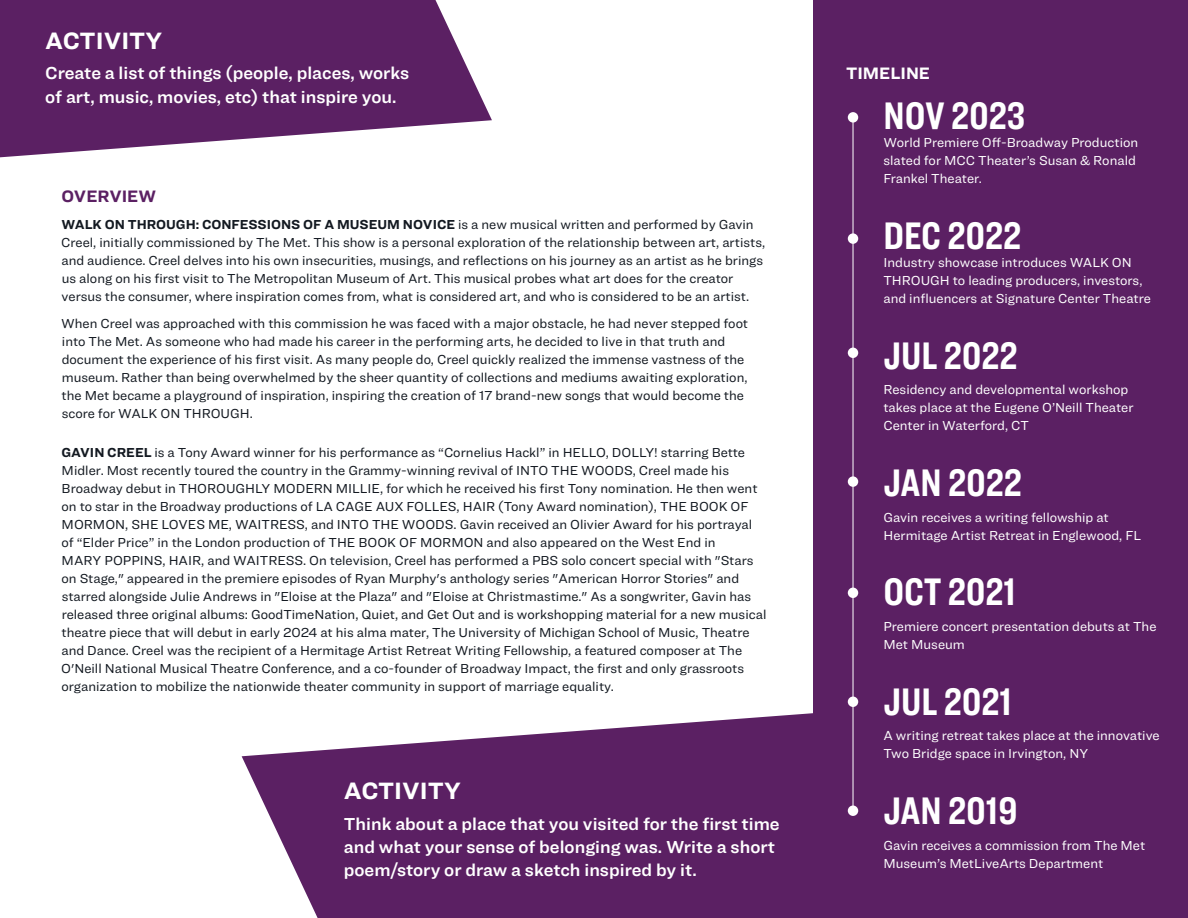
<style>
.page{position:relative;width:1188px;height:918px;background:#fff}
.page>*{position:absolute;margin:0;border:0;box-sizing:border-box;transform-origin:0 0}
.t1{font:700 39.9px "Ringside Compressed";color:#fff}
.t2{font:700 24.6px "Ringside";color:#fff}
.t3{font:18px/23.2px "Ringside Regular Semi";color:#fff}
.t4{font:700 17.25px "Ringside";color:#5b2063}
.t5{font:700 17.25px "Ringside";color:#fff}
.t6{font:13.5px/18px "Ringside";color:#131921}
.t7{font:13.5px/18px "Ringside";color:#fff}
.s1{font-weight:700}
</style>
<div class="page">
<svg style="left:242px;top:707px;width:572px;height:211px;fill:#5b2063"></svg>
<div style="left:814px;top:0;width:374px;height:918px;background:#5b2063"></div>
<div style="left:848px;top:112px;width:10px;height:11px;background:#fff;border-radius:50%"></div>
<div style="left:848px;top:233px;width:10px;height:11px;background:#fff;border-radius:50%"></div>
<div style="left:848px;top:348px;width:10px;height:10px;background:#fff;border-radius:50%"></div>
<div style="left:848px;top:476px;width:10px;height:11px;background:#fff;border-radius:50%"></div>
<div style="left:848px;top:588px;width:10px;height:10px;background:#fff;border-radius:50%"></div>
<div style="left:848px;top:697px;width:10px;height:10px;background:#fff;border-radius:50%"></div>
<div style="left:848px;top:806px;width:10px;height:10px;background:#fff;border-radius:50%"></div>
<hr style="left:853px;top:119px;width:1px;height:694px;background:#fff">
<svg style="left:0;top:0;width:492px;height:157px;fill:#5b2063"></svg>
<p class="t2" style="left:45px;top:22px;width:119px">ACTIVITY</p>
<p class="t3" style="left:45px;top:61px;width:366px">Create a list of things (people, places, works of art, music, movies, etc) that inspire you.</p>
<p class="t4" style="left:61px;top:183px;width:96px">OVERVIEW</p>
<p class="t6" style="left:61px;top:215px;width:705px"><span class="s1">WALK ON THROUGH: CONFESSIONS OF A MUSEUM NOVICE</span> is a new musical written and performed by Gavin Creel, initially commissioned by The Met. This show is a personal exploration of the relationship between art, artists, and audience. Creel delves into his own insecurities, musings, and reflections on his journey as an artist as he brings us along on his first visit to The Metropolitan Museum of Art. This musical probes what art does for the creator versus the consumer, where inspiration comes from, what is considered art, and who is considered to be an artist.</p>
<p class="t6" style="left:61px;top:314px;width:689px">When Creel was approached with this commission he was faced with a major obstacle, he had never stepped foot into The Met. As someone who had made his career in the performing arts, he decided to live in that truth and document the experience of his first visit. As many people do, Creel quickly realized the immense vastness of the museum. Rather than being overwhelmed by the sheer quantity of collections and mediums awaiting exploration, the Met became a playground of inspiration, inspiring the creation of 17 brand-new songs that would become the score for WALK ON THROUGH.</p>
<p class="t6" style="left:61px;top:443px;width:707px"><span class="s1">GAVIN CREEL</span> is a Tony Award winner for his performance as “Cornelius Hackl” in HELLO, DOLLY! starring Bette Midler. Most recently toured the country in the Grammy-winning revival of INTO THE WOODS, Creel made his Broadway debut in THOROUGHLY MODERN MILLIE, for which he received his first Tony nomination. He then went on to star in the Broadway productions of LA CAGE AUX FOLLES, HAIR (Tony Award nomination), THE BOOK OF MORMON, SHE LOVES ME, WAITRESS, and INTO THE WOODS. Gavin received an Olivier Award for his portrayal of “Elder Price” in the London production of THE BOOK OF MORMON and also appeared on the West End in<br>MARY POPPINS, HAIR, and WAITRESS. On television, Creel has performed a PBS solo concert special with "Stars on Stage," appeared in the premiere episodes of Ryan Murphy's anthology series "American Horror Stories" and starred alongside Julie Andrews in "Eloise at the Plaza" and "Eloise at Christmastime." As a songwriter, Gavin has released three original albums: GoodTimeNation, Quiet, and Get Out and is workshopping material for a new musical theatre piece that will debut in early 2024 at his alma mater, The University of Michigan School of Music, Theatre and Dance. Creel was the recipient of a Hermitage Artist Retreat Writing Fellowship, a featured composer at The O'Neill National Musical Theatre Conference, and a co-founder of Broadway Impact, the first and only grassroots organization to mobilize the nationwide theater community in support of marriage equality.</p>
<p class="t2" style="left:344px;top:772px;width:119px">ACTIVITY</p>
<p class="t3" style="left:344px;top:811px;width:437px">Think about a place that you visited for the first time and what your sense of belonging was. Write a short poem/story or draw a sketch inspired by it.</p>
<p class="t5" style="left:846px;top:60px;width:86px">TIMELINE</p>
<p class="t1" style="left:883px;top:88px;width:143px">NOV 2023</p>
<p class="t7" style="left:883px;top:133px;width:256px">World Premiere Off-Broadway Production slated for MCC Theater’s Susan &amp; Ronald<br>Frankel Theater.</p>
<p class="t1" style="left:883px;top:208px;width:139px">DEC 2022</p>
<p class="t7" style="left:883px;top:253px;width:269px">Industry showcase introduces WALK ON<br>THROUGH to leading producers, investors, and influencers at Signature Center Theatre</p>
<p class="t1" style="left:883px;top:328px;width:136px">JUL 2022</p>
<p class="t7" style="left:883px;top:380px;width:252px">Residency and developmental workshop takes place at the Eugene O’Neill Theater<br>Center in Waterford, CT</p>
<p class="t1" style="left:883px;top:455px;width:140px">JAN 2022</p>
<p class="t7" style="left:883px;top:508px;width:259px">Gavin receives a writing fellowship at<br>Hermitage Artist Retreat in Englewood, FL</p>
<p class="t1" style="left:883px;top:564px;width:134px">OCT 2021</p>
<p class="t7" style="left:883px;top:617px;width:275px">Premiere concert presentation debuts at The<br>Met Museum</p>
<p class="t1" style="left:883px;top:674px;width:130px">JUL 2021</p>
<p class="t7" style="left:883px;top:726px;width:278px">A writing retreat takes place at the innovative<br>Two Bridge space in Irvington, NY</p>
<p class="t1" style="left:883px;top:783px;width:136px">JAN 2019</p>
<p class="t7" style="left:883px;top:836px;width:263px">Gavin receives a commission from The Met<br>Museum’s MetLiveArts Department</p>
</div>
